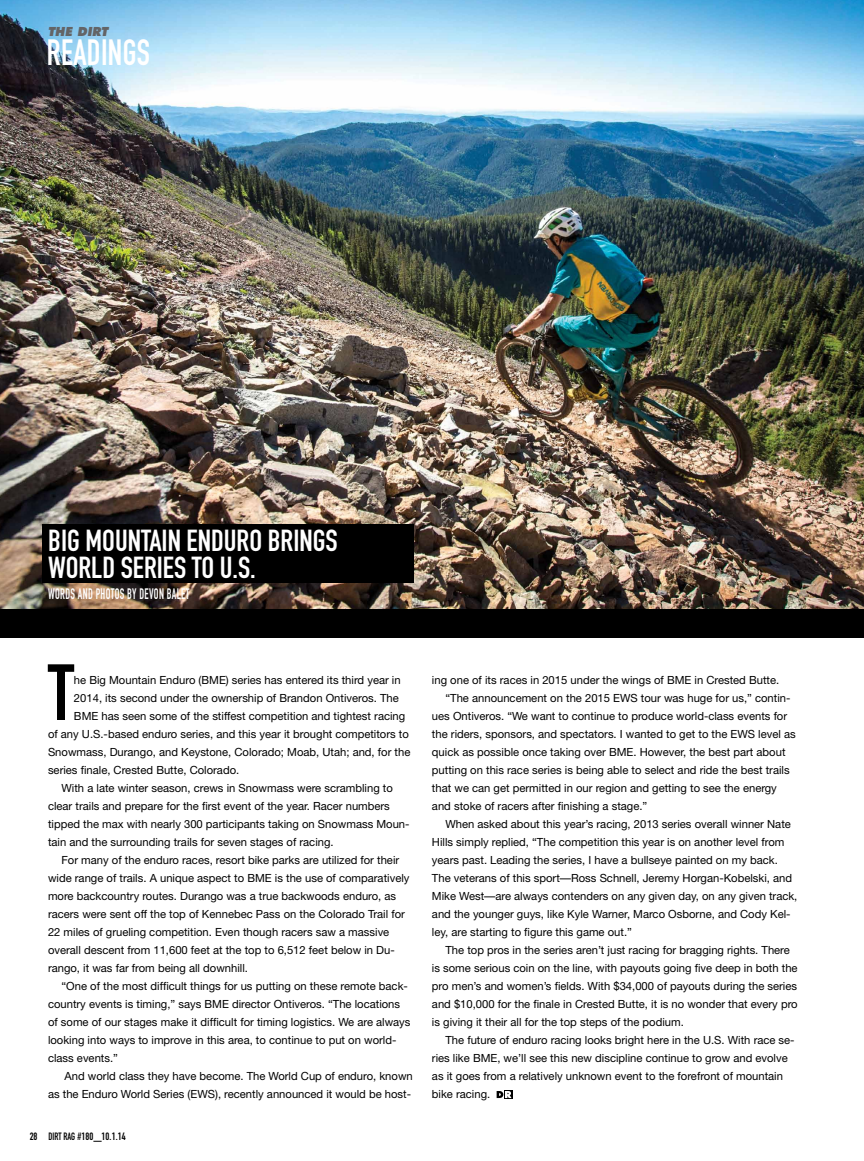
<style>
.page{position:relative;width:864px;height:1161px;background:#fff}
.page>*{position:absolute;margin:0;border:0;box-sizing:border-box;transform-origin:0 0}
.t1{font:78.15px "DIN Engschrift";color:#000}
.t2{font:36px "DIN Engschrift";letter-spacing:.01em;color:#fff;scale:.9 1}
.t3{font:30px "DIN Engschrift";color:#fff}
.t4{font:15px "DIN Engschrift";letter-spacing:.03em;color:#fff;scale:.75 1}
.t5{font:italic 800 12px "Futura";color:#636466}
.t6{font:11.25px "Helvetica Neue";color:#000}
.t7{font:10.5px "DIN Engschrift";color:#000}
</style>
<div class="page">
<img style="left:0;top:0;width:864px;height:609px">
<div style="left:0;top:609px;width:864px;height:28px;background:#000"></div>
<div style="left:42px;top:524px;width:372px;height:58px;background:#000"></div>
<svg style="left:504px;top:1090px;width:8px;height:9px"></svg>
<svg style="left:497px;top:1091px;width:15px;height:7px"></svg>
<p class="t5" style="left:48px;top:24px;width:62px">the Dirt</p>
<h2 class="t2" style="left:47px;top:32px;width:114px">READINGS</h2>
<h3 class="t3" style="left:48px;top:523px;width:91px">BIG MOUNTAIN</h3>
<h3 class="t3" style="left:187px;top:523px;width:94px">ENDURO BRING</h3>
<h3 class="t3" style="left:326px;top:523px;width:14px">S</h3>
<h3 class="t3" style="left:48px;top:550px;width:209px">WORLD SERIES TO U.S.</h3>
<h3 class="t4" style="left:48px;top:585px;width:190px">WORDS AND PHOTOS BY DEVON BALET</h3>
<h1 class="t1" style="left:48px;top:647px;width:27px">T</h1>
<p class="t6" style="left:74px;top:673px;width:328px">he Big Mountain Enduro (BME) series has entered its third year in</p>
<p class="t6" style="left:74px;top:691px;width:326px">2014, its second under the ownership of Brandon Ontiveros. The</p>
<p class="t6" style="left:74px;top:709px;width:333px">BME has seen some of the stiffest competition and tightest racing</p>
<p class="t6" style="left:48px;top:727px;width:362px">of any U.S.-based enduro series, and this year it brought competitors to</p>
<p class="t6" style="left:48px;top:745px;width:364px">Snowmass, Durango, and Keystone, Colorado; Moab, Utah; and, for the</p>
<p class="t6" style="left:48px;top:763px;width:193px">series finale, Crested Butte, Colorado.</p>
<p class="t6" style="left:62px;top:781px;width:333px">With a late winter season, crews in Snowmass were scrambling to</p>
<p class="t6" style="left:48px;top:799px;width:343px">clear trails and prepare for the first event of the year. Racer numbers</p>
<p class="t6" style="left:48px;top:817px;width:363px">tipped the max with nearly 300 participants taking on Snowmass Moun-</p>
<p class="t6" style="left:48px;top:835px;width:287px">tain and the surrounding trails for seven stages of racing.</p>
<p class="t6" style="left:62px;top:853px;width:339px">For many of the enduro races, resort bike parks are utilized for their</p>
<p class="t6" style="left:48px;top:871px;width:363px">wide range of trails. A unique aspect to BME is the use of comparatively</p>
<p class="t6" style="left:48px;top:889px;width:350px">more backcountry routes. Durango was a true backwoods enduro, as</p>
<p class="t6" style="left:48px;top:907px;width:358px">racers were sent off the top of Kennebec Pass on the Colorado Trail for</p>
<p class="t6" style="left:48px;top:925px;width:343px">22 miles of grueling competition. Even though racers saw a massive</p>
<p class="t6" style="left:48px;top:943px;width:348px">overall descent from 11,600 feet at the top to 6,512 feet below in Du-</p>
<p class="t6" style="left:48px;top:961px;width:202px">rango, it was far from being all downhill.</p>
<p class="t6" style="left:62px;top:979px;width:348px">“One of the most difficult things for us putting on these remote back-</p>
<p class="t6" style="left:48px;top:997px;width:354px">country events is timing,” says BME director Ontiveros. “The locations</p>
<p class="t6" style="left:48px;top:1015px;width:364px">of some of our stages make it difficult for timing logistics. We are always</p>
<p class="t6" style="left:48px;top:1033px;width:350px">looking into ways to improve in this area, to continue to put on world-</p>
<p class="t6" style="left:48px;top:1051px;width:72px">class events.”</p>
<p class="t6" style="left:65px;top:1069px;width:350px">And world class they have become. The World Cup of enduro, known</p>
<p class="t6" style="left:48px;top:1087px;width:365px">as the Enduro World Series (EWS), recently announced it would be host-</p>
<p class="t7" style="left:30px;top:1130px;width:97px">28 DIRT RAG #180 10.1.14</p>
<p class="t6" style="left:432px;top:673px;width:349px">ing one of its races in 2015 under the wings of BME in Crested Butte.</p>
<p class="t6" style="left:445px;top:691px;width:347px">“The announcement on the 2015 EWS tour was huge for us,” contin-</p>
<p class="t6" style="left:432px;top:709px;width:357px">ues Ontiveros. “We want to continue to produce world-class events for</p>
<p class="t6" style="left:432px;top:727px;width:365px">the riders, sponsors, and spectators. I wanted to get to the EWS level as</p>
<p class="t6" style="left:432px;top:745px;width:355px">quick as possible once taking over BME. However, the best part about</p>
<p class="t6" style="left:432px;top:763px;width:359px">putting on this race series is being able to select and ride the best trails</p>
<p class="t6" style="left:432px;top:781px;width:346px">that we can get permitted in our region and getting to see the energy</p>
<p class="t6" style="left:432px;top:799px;width:217px">and stoke of racers after finishing a stage.”</p>
<p class="t6" style="left:445px;top:817px;width:347px">When asked about this year’s racing, 2013 series overall winner Nate</p>
<p class="t6" style="left:432px;top:835px;width:354px">Hills simply replied, “The competition this year is on another level from</p>
<p class="t6" style="left:432px;top:853px;width:347px">years past. Leading the series, I have a bullseye painted on my back.</p>
<p class="t6" style="left:432px;top:871px;width:362px">The veterans of this sport—Ross Schnell, Jeremy Horgan-Kobelski, and</p>
<p class="t6" style="left:432px;top:889px;width:367px">Mike West—are always contenders on any given day, on any given track,</p>
<p class="t6" style="left:432px;top:907px;width:360px">and the younger guys, like Kyle Warner, Marco Osborne, and Cody Kel-</p>
<p class="t6" style="left:432px;top:925px;width:202px">ley, are starting to figure this game out.”</p>
<p class="t6" style="left:445px;top:943px;width:346px">The top pros in the series aren’t just racing for bragging rights. There</p>
<p class="t6" style="left:432px;top:961px;width:367px">is some serious coin on the line, with payouts going five deep in both the</p>
<p class="t6" style="left:432px;top:979px;width:367px">pro men’s and women’s fields. With $34,000 of payouts during the series</p>
<p class="t6" style="left:432px;top:997px;width:367px">and $10,000 for the finale in Crested Butte, it is no wonder that every pro</p>
<p class="t6" style="left:432px;top:1015px;width:253px">is giving it their all for the top steps of the podium.</p>
<p class="t6" style="left:445px;top:1033px;width:351px">The future of enduro racing looks bright here in the U.S. With race se-</p>
<p class="t6" style="left:432px;top:1051px;width:357px">ries like BME, we’ll see this new discipline continue to grow and evolve</p>
<p class="t6" style="left:432px;top:1069px;width:353px">as it goes from a relatively unknown event to the forefront of mountain</p>
<p class="t6" style="left:432px;top:1087px;width:60px">bike racing.</p>
</div>
